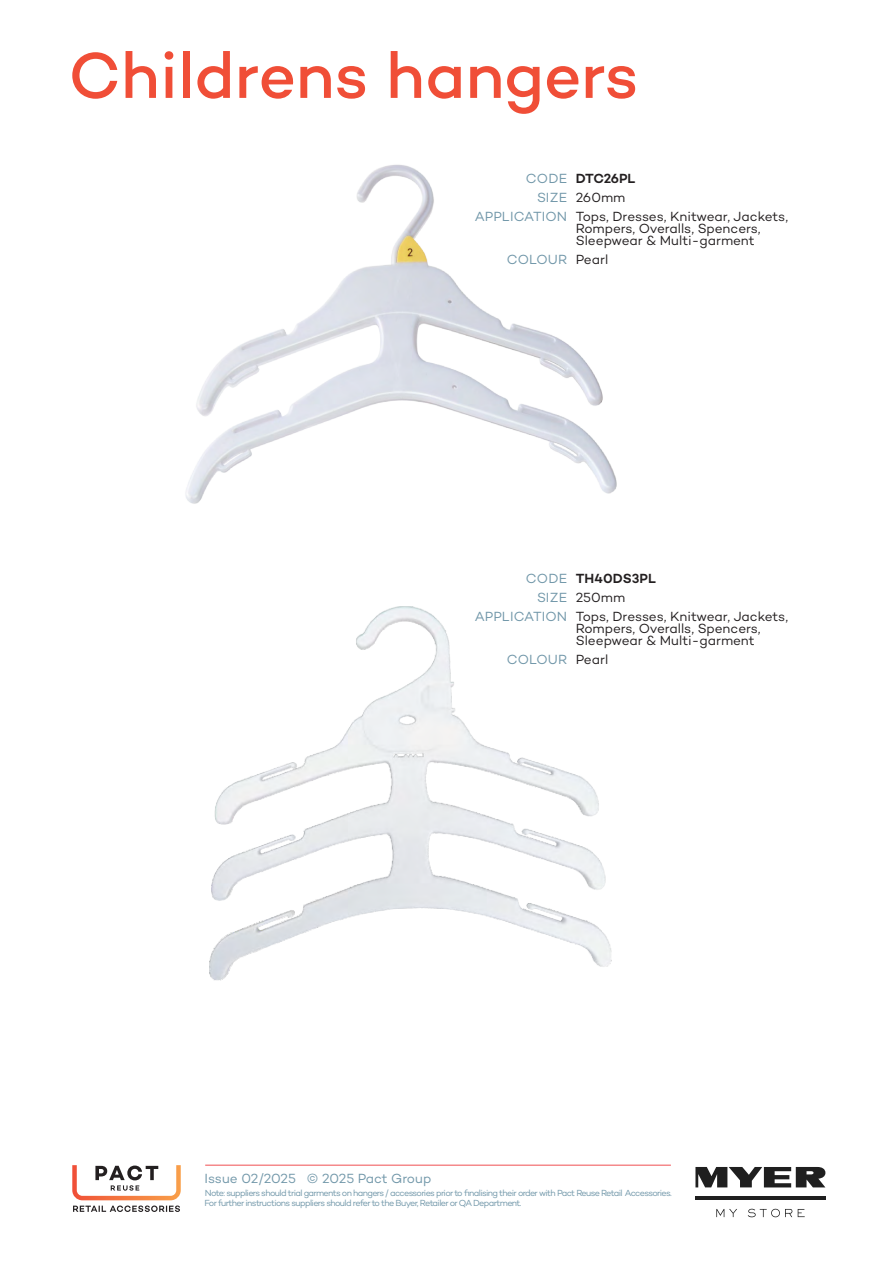
<style>
.page{position:relative;width:893px;height:1263px;background:#fff}
.page>*{position:absolute;margin:0;border:0;box-sizing:border-box;transform-origin:0 0}
.t1{font:500 66px "Campton";letter-spacing:-.005em;color:#f04e37}
.t2{font:13.5px/12px "Campton";color:#231f20}
.t3{font:13.5px "Campton";color:#7197a9}
.t4{font:600 13.5px "Campton";color:#231f20}
.t5{font:600 13.5px "Campton";letter-spacing:-.03em;color:#231f20}
.t6{font:9px/10.5px "Campton";letter-spacing:-.075em;color:#7197a9}
.s1{font-weight:400;color:#7197a9}
.s2{color:#7197a9}
.s3{color:#231f20}
</style>
<div class="page">
<img style="left:209px;top:606px;width:402px;height:374px">
<img style="left:185px;top:164px;width:432px;height:340px">
<svg style="left:72px;top:1165px;width:109px;height:47px"></svg>
<hr style="left:205px;top:1165px;width:466px;height:1px;background:#f04e52">
<svg style="left:716px;top:1209px;width:21px;height:8px"></svg>
<svg style="left:748px;top:1209px;width:44px;height:8px"></svg>
<svg style="left:798px;top:1209px;width:7px;height:8px"></svg>
<hr style="left:695px;top:1196px;width:130px;height:4px;background:#1f1f1f">
<svg style="left:695px;top:1167px;width:130px;height:20px"></svg>
<h1 class="t1" style="left:68px;top:47px;width:572px">Childrens hangers</h1>
<p class="t5" style="left:526px;top:173px;width:111px"><span class="s1">CODE</span> DTC26PL</p>
<p class="t2" style="left:537px;top:193px;width:90px"><span class="s2">SIZE</span> 260mm</p>
<p class="t2" style="left:475px;top:212px;width:315px"><span class="s2">APPLICATION</span> Tops, Dresses, Knitwear, Jackets,</p>
<p class="t2" style="left:576px;top:224px;width:186px">Rompers, Overalls, Spencers,<br>Sleepwear &amp; Multi-garment</p>
<p class="t3" style="left:507px;top:254px;width:103px">COLOUR <span class="s3">Pearl</span></p>
<p class="t4" style="left:526px;top:573px;width:131px"><span class="s1">CODE</span> TH40DS3PL</p>
<p class="t2" style="left:537px;top:593px;width:90px"><span class="s2">SIZE</span> 250mm</p>
<p class="t2" style="left:475px;top:612px;width:315px"><span class="s2">APPLICATION</span> Tops, Dresses, Knitwear, Jackets,</p>
<p class="t2" style="left:576px;top:624px;width:186px">Rompers, Overalls, Spencers,<br>Sleepwear &amp; Multi-garment</p>
<p class="t3" style="left:507px;top:654px;width:103px">COLOUR <span class="s3">Pearl</span></p>
<p class="t3" style="left:204px;top:1172px;width:228px">Issue 02/2025 © 2025 Pact Group</p>
<p class="t6" style="left:204px;top:1188px;width:469px">Note: suppliers should trial garments on hangers / accessories prior to finalising their order with Pact Reuse Retail Accessories.<br>For further instructions suppliers should refer to the Buyer, Retailer or QA Department.</p>
</div>
